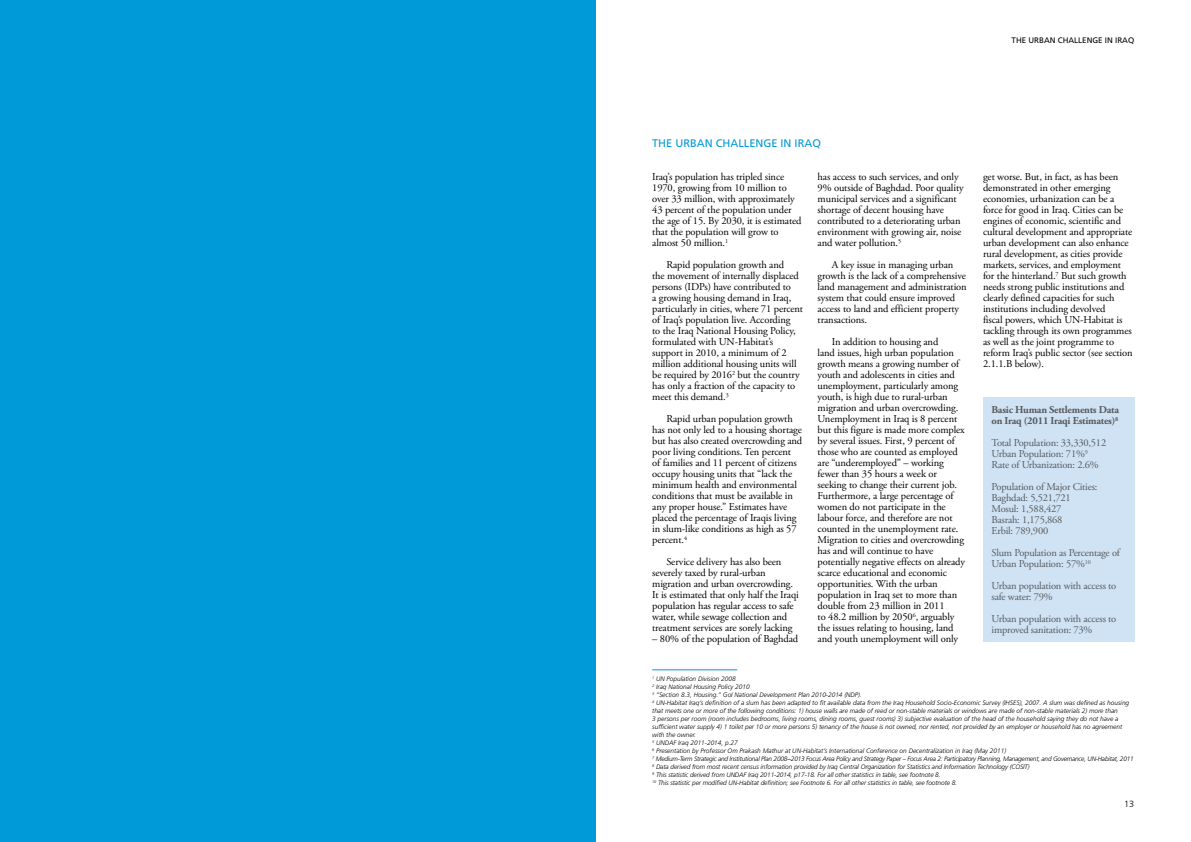
<style>
.page{position:relative;width:1191px;height:842px;background:#fff}
.page>*{position:absolute;margin:0;border:0;box-sizing:border-box;transform-origin:0 0}
.t1{font:11px "Frutiger";color:#009ad9}
.t2{font:10.5px/11px "Adobe Garamond Pro";letter-spacing:-.01em;color:#000}
.t3{font:10.5px/11px "Adobe Garamond Pro";letter-spacing:-.02em;color:#58595b}
.t4{font:700 10.5px/11px "Adobe Garamond Pro";letter-spacing:-.02em;color:#58595b}
.t5{font:300 9px "Frutiger";color:#000}
.t6{font:8px "Frutiger";color:#000}
.t7{font:italic 300 6.5px/8px "Frutiger";color:#000}
</style>
<div class="page">
<div style="left:0;top:0;width:595px;height:842px;background:#009ad9"></div>
<hr style="left:652px;top:669px;width:85px;height:1px;background:#009ad9">
<div style="left:983px;top:397px;width:151px;height:244px;background:#cfe3f5"></div>
<p class="t6" style="left:1011px;top:35px;width:124px">THE URBAN CHALLENGE IN IRAQ</p>
<p class="t1" style="left:652px;top:137px;width:170px">THE URBAN CHALLENGE IN IRAQ</p>
<p class="t2" style="left:652px;top:172px;width:151px">Iraq’s population has tripled since<br>1970, growing from 10 million to over 33 million, with approximately<br>43 percent of the population under the age of 15. By 2030, it is estimated that the population will grow to almost 50 million.<sup>1</sup></p>
<p class="t2" style="left:652px;top:260px;width:152px;text-indent:14px">Rapid population growth and<br>the movement of internally displaced persons (IDPs) have contributed to<br>a growing housing demand in Iraq, particularly in cities, where 71 percent of Iraq’s population live. According<br>to the Iraq National Housing Policy, formulated with UN-Habitat’s support in 2010, a minimum of 2 million additional housing units will be required by 2016<sup>2</sup> but the country has only a fraction of the capacity to meet this demand.<sup>3</sup></p>
<p class="t2" style="left:652px;top:414px;width:152px;text-indent:14px">Rapid urban population growth has not only led to a housing shortage but has also created overcrowding and poor living conditions. Ten percent<br>of families and 11 percent of citizens occupy housing units that “lack the minimum health and environmental conditions that must be available in any proper house.” Estimates have placed the percentage of Iraqis living in slum-like conditions as high as 57 percent.<sup>4</sup></p>
<p class="t2" style="left:652px;top:557px;width:148px;text-indent:14px">Service delivery has also been severely taxed by rural-urban migration and urban overcrowding.<br>It is estimated that only half the Iraqi population has regular access to safe water, while sewage collection and treatment services are sorely lacking</p>
<p class="t2" style="left:652px;top:634px;width:147px">– 80% of the population of Baghdad</p>
<p class="t2" style="left:817px;top:172px;width:148px">has access to such services, and only 9% outside of Baghdad. Poor quality municipal services and a significant shortage of decent housing have contributed to a deteriorating urban environment with growing air, noise and water pollution.<sup>5</sup></p>
<p class="t2" style="left:817px;top:260px;width:151px;text-indent:14px">A key issue in managing urban growth is the lack of a comprehensive land management and administration system that could ensure improved access to land and efficient property transactions.</p>
<p class="t2" style="left:817px;top:337px;width:149px;text-indent:14px">In addition to housing and<br>land issues, high urban population growth means a growing number of youth and adolescents in cities and unemployment, particularly among youth, is high due to rural-urban migration and urban overcrowding.<br>Unemployment in Iraq is 8 percent but this figure is made more complex by several issues. First, 9 percent of those who are counted as employed are “underemployed” – working fewer than 35 hours a week or seeking to change their current job.<br>Furthermore, a large percentage of women do not participate in the labour force, and therefore are not counted in the unemployment rate.<br>Migration to cities and overcrowding has and will continue to have potentially negative effects on already scarce educational and economic opportunities. With the urban population in Iraq set to more than double from 23 million in 2011<br>to 48.2 million by 2050<sup>6</sup>, arguably the issues relating to housing, land and youth unemployment will only</p>
<p class="t2" style="left:983px;top:172px;width:151px">get worse. But, in fact, as has been demonstrated in other emerging economies, urbanization can be a force for good in Iraq. Cities can be engines of economic, scientific and cultural development and appropriate urban development can also enhance rural development, as cities provide markets, services, and employment for the hinterland.<sup>7</sup> But such growth needs strong public institutions and clearly defined capacities for such institutions including devolved<br>fiscal powers, which UN-Habitat is tackling through its own programmes as well as the joint programme to reform Iraq’s public sector (see section 2.1.1.B below).</p>
<p class="t4" style="left:991px;top:404px;width:129px">Basic Human Settlements Data on Iraq (2011 Iraqi Estimates)<sup>8</sup></p>
<p class="t3" style="left:991px;top:438px;width:116px">Total Population: 33,330,512<br>Urban Population: 71%<sup>9<br></sup>Rate of Urbanization: 2.6%</p>
<p class="t3" style="left:991px;top:482px;width:107px">Population of Major Cities:<br>Baghdad: 5,521,721<br>Mosul: 1,588,427<br>Basrah: 1,175,868<br>Erbil: 789,900</p>
<p class="t3" style="left:991px;top:548px;width:130px">Slum Population as Percentage of<br>Urban Population: 57%<sup>10</sup></p>
<p class="t3" style="left:991px;top:581px;width:126px">Urban population with access to safe water: 79%</p>
<p class="t3" style="left:991px;top:614px;width:126px">Urban population with access to improved sanitation: 73%</p>
<p class="t7" style="left:652px;top:675px;width:483px"><sup>1</sup> UN Population Division 2008<br><sup>2</sup> Iraq National Housing Policy 2010<br><sup>3</sup> “Section 8.3, Housing.” GoI National Development Plan 2010-2014 (NDP).<br><sup>4</sup> UN-Habitat Iraq’s definition of a slum has been adapted to fit available data from the Iraq Household Socio-Economic Survey (IHSES), 2007. A slum was defined as housing that meets one or more of the following conditions: 1) house walls are made of reed or non-stable materials or windows are made of non-stable materials 2) more than<br>3 persons per room (room includes bedrooms, living rooms, dining rooms, guest rooms) 3) subjective evaluation of the head of the household saying they do not have a sufficient water supply 4) 1 toilet per 10 or more persons 5) tenancy of the house is not owned, nor rented, not provided by an employer or household has no agreement with the owner.<br><sup>5</sup> UNDAF Iraq 2011-2014, p.27<br><sup>6</sup> Presentation by Professor Om Prakash Mathur at UN-Habitat’s International Conference on Decentralization in Iraq (May 2011)<br><sup>7</sup> Medium-Term Strategic and Institutional Plan 2008−2013 Focus Area Policy and Strategy Paper – Focus Area 2: Participatory Planning, Management, and Governance, UN-Habitat, 2011<br><sup>8</sup> Data derived from most recent census information provided by Iraq Central Organization for Statistics and Information Technology (COSIT)<br><sup>9</sup> This statistic derived from UNDAF Iraq 2011-2014, p17-18. For all other statistics in table, see footnote 8.<br><sup>10</sup> This statistic per modified UN-Habitat definition; see Footnote 6. For all other statistics in table, see footnote 8.</p>
<p class="t5" style="left:1124px;top:798px;width:12px">13</p>
</div>
